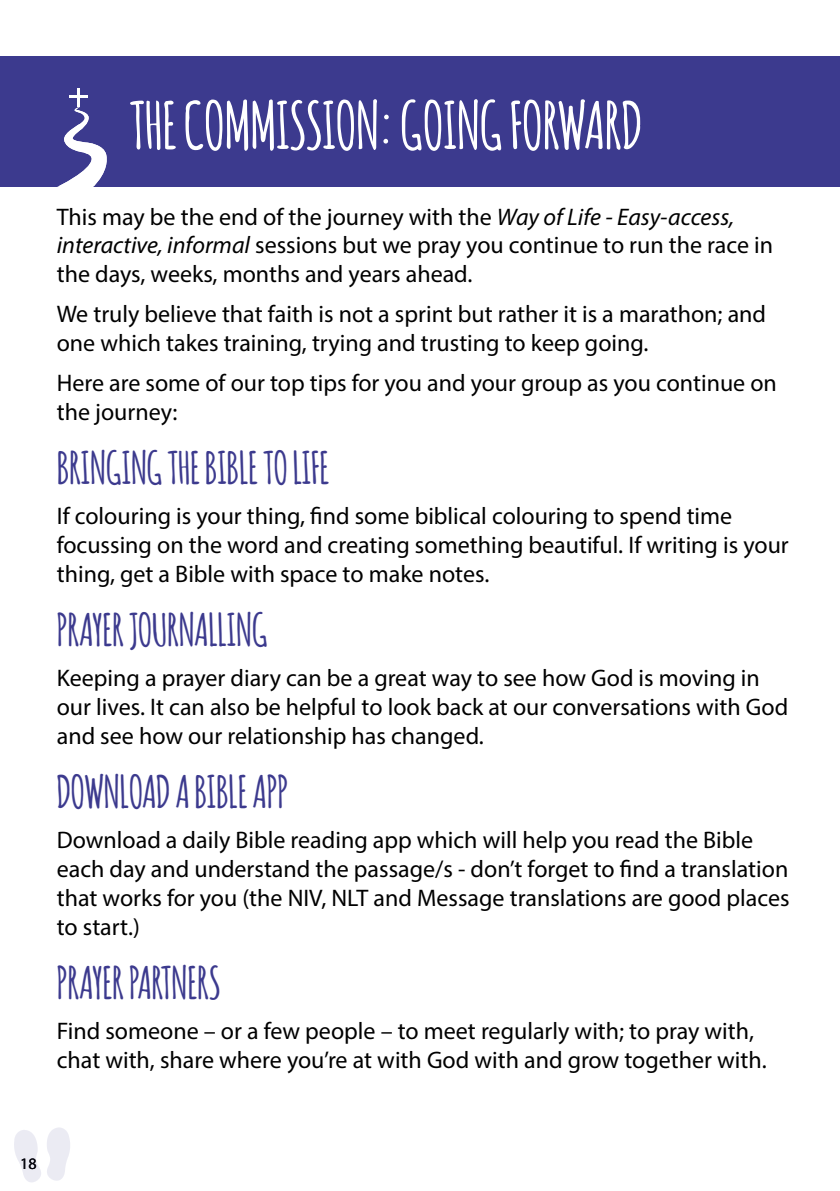
<style>
.page{position:relative;width:840px;height:1191px;background:#fff}
.page>*{position:absolute;margin:0;border:0;box-sizing:border-box;transform-origin:0 0}
.t1{font:700 64px "Amatic";color:#fff}
.t2{font:700 44px "Amatic";color:#3c3a8e}
.t3{font:24px/28.8px "Myriad Pro";color:#000}
.t4{font:16px "Myriad Pro";color:#000}
.s1{font-style:italic}
</style>
<div class="page">
<div style="left:0;top:57px;width:839px;height:130px;background:#3c3a8e"></div>
<svg style="left:47px;top:1127px;width:23px;height:53px"></svg>
<svg style="left:14px;top:1130px;width:27px;height:52px"></svg>
<svg style="left:57px;top:88px;width:50px;height:99px"></svg>
<h1 class="t1" style="left:129px;top:80px;width:514px">THE COMMISSION: GOING FORWARD</h1>
<p class="t3" style="left:57px;top:202px;width:717px">This may be the end of the journey with the <span class="s1">Way of Life - Easy-access, interactive, informal</span> sessions but we pray you continue to run the race in the days, weeks, months and years ahead.</p>
<p class="t3" style="left:57px;top:299px;width:710px">We truly believe that faith is not a sprint but rather it is a marathon; and one which takes training, trying and trusting to keep going.</p>
<p class="t3" style="left:57px;top:368px;width:721px">Here are some of our top tips for you and your group as you continue on the journey:</p>
<h2 class="t2" style="left:57px;top:436px;width:274px">BRINGING THE BIBLE TO LIFE</h2>
<p class="t3" style="left:57px;top:501px;width:733px">If colouring is your thing, find some biblical colouring to spend time focussing on the word and creating something beautiful. If writing is your thing, get a Bible with space to make notes.</p>
<h2 class="t2" style="left:57px;top:598px;width:212px">PRAYER JOURNALLING</h2>
<p class="t3" style="left:57px;top:663px;width:732px">Keeping a prayer diary can be a great way to see how God is moving in our lives. It can also be helpful to look back at our conversations with God and see how our relationship has changed.</p>
<h2 class="t2" style="left:57px;top:760px;width:233px">DOWNLOAD A BIBLE APP</h2>
<p class="t3" style="left:57px;top:825px;width:734px">Download a daily Bible reading app which will help you read the Bible each day and understand the passage/s - don’t forget to find a translation that works for you (the NIV, NLT and Message translations are good places to start.)</p>
<h2 class="t2" style="left:57px;top:951px;width:165px">PRAYER PARTNERS</h2>
<p class="t3" style="left:57px;top:1016px;width:711px">Find someone – or a few people – to meet regularly with; to pray with, chat with, share where you’re at with God with and grow together with.</p>
<p class="t4" style="left:20px;top:1153px;width:18px">18</p>
</div>
